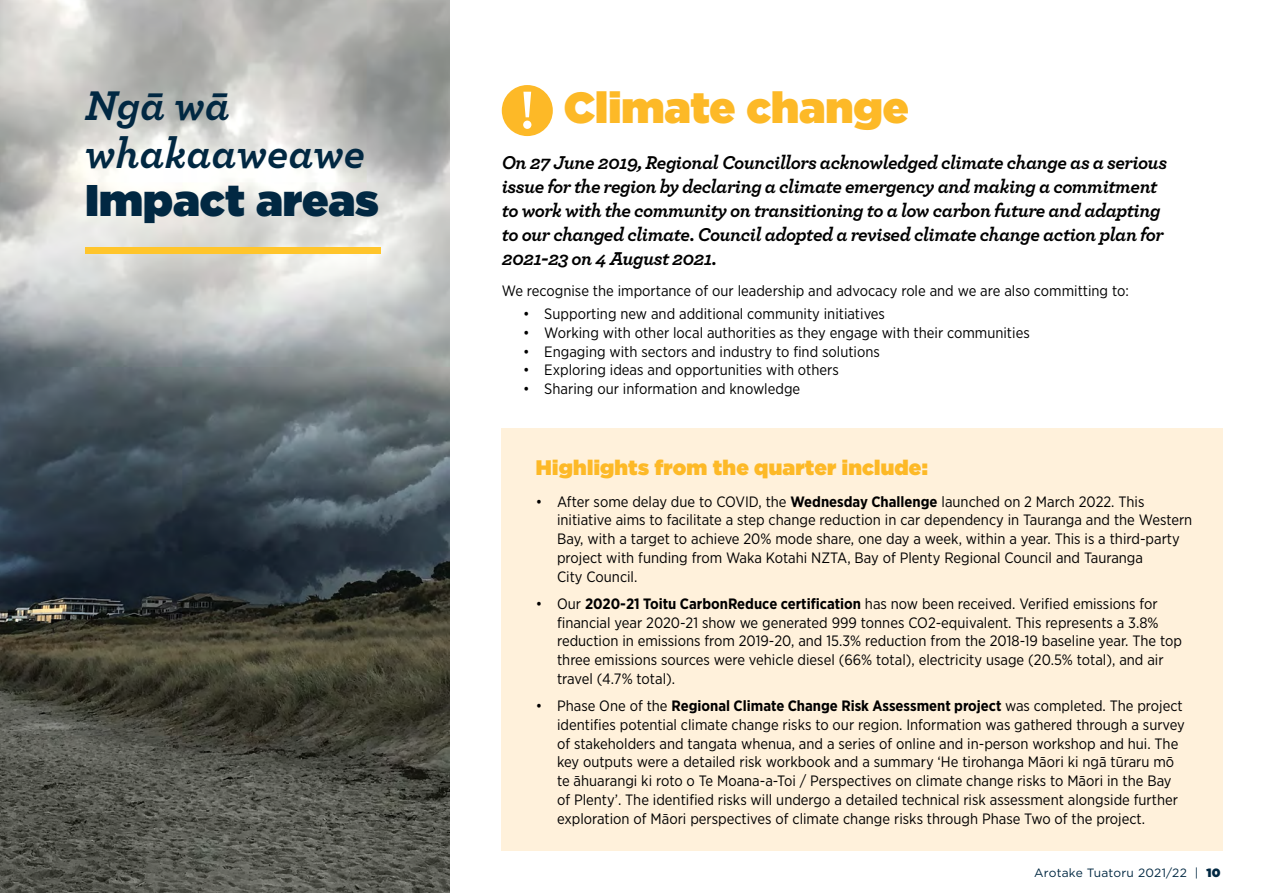
<style>
.page{position:relative;width:1263px;height:893px;background:#fff}
.page>*{position:absolute;margin:0;border:0;box-sizing:border-box;transform-origin:0 0}
.t1{font:900 44.25px "Gotham";color:#012842}
.t2{font:italic 700 43.5px/48px "Archer";color:#012842}
.t3{font:900 43.5px "Gotham";color:#fdb927}
.t4{font:900 21px "Gotham";letter-spacing:.01em;color:#fdb927}
.t5{font:italic 700 19.5px/24px "Archer";letter-spacing:-.025em;color:#000}
.t6{font:15px/18.8px "Gotham Narrow";color:#000}
.t7{font:12px "Gotham";letter-spacing:.02em;color:#012842}
.s1{font-weight:700}
.s2{font-weight:900}
</style>
<div class="page">
<div style="left:502px;top:85px;width:51px;height:51px;background:#fdb927;border-radius:50%"></div>
<svg style="left:523px;top:92px;width:8px;height:37px"></svg>
<img style="left:0;top:0;width:449px;height:893px">
<div style="left:85px;top:247px;width:296px;height:7px;background:#ffc52b"></div>
<div style="left:502px;top:428px;width:721px;height:422px;background:#fff1db"></div>
<h2 class="t2" style="left:85px;top:78px;width:282px">Ngā wā whakaaweawe</h2>
<h1 class="t1" style="left:85px;top:168px;width:295px">Impact areas</h1>
<h2 class="t3" style="left:564px;top:77px;width:347px">Climate change</h2>
<p class="t5" style="left:502px;top:149px;width:667px">On 27 June 2019, Regional Councillors acknowledged climate change as a serious issue for the region by declaring a climate emergency and making a commitment to work with the community on transitioning to a low carbon future and adapting to our changed climate. Council adopted a revised climate change action plan for 2021-23 on 4 August 2021.</p>
<p class="t6" style="left:502px;top:281px;width:628px">We recognise the importance of our leadership and advocacy role and we are also committing to:</p>
<p class="t6" style="left:523px;top:304px;width:363px">• Supporting new and additional community initiatives</p>
<p class="t6" style="left:523px;top:323px;width:508px">• Working with other local authorities as they engage with their communities</p>
<p class="t6" style="left:523px;top:342px;width:358px">• Engaging with sectors and industry to find solutions</p>
<p class="t6" style="left:523px;top:360px;width:317px">• Exploring ideas and opportunities with others</p>
<p class="t6" style="left:523px;top:379px;width:279px">• Sharing our information and knowledge</p>
<h3 class="t4" style="left:536px;top:452px;width:394px">Highlights from the quarter include:</h3>
<p class="t6" style="left:557px;top:492px;width:637px;text-indent:-21px">• After some delay due to COVID, the <span class="s1">Wednesday Challenge</span> launched on 2 March 2022. This initiative aims to facilitate a step change reduction in car dependency in Tauranga and the Western Bay, with a target to achieve 20% mode share, one day a week, within a year. This is a third-party project with funding from Waka Kotahi NZTA, Bay of Plenty Regional Council and Tauranga<br>City Council.</p>
<p class="t6" style="left:557px;top:594px;width:626px;text-indent:-21px">• Our <span class="s1">2020-21 Toitu CarbonReduce certification</span> has now been received. Verified emissions for financial year 2020-21 show we generated 999 tonnes CO2-equivalent. This represents a 3.8% reduction in emissions from 2019-20, and 15.3% reduction from the 2018-19 baseline year. The top three emissions sources were vehicle diesel (66% total), electricity usage (20.5% total), and air travel (4.7% total).</p>
<p class="t6" style="left:557px;top:696px;width:629px;text-indent:-21px">• Phase One of the <span class="s1">Regional Climate Change Risk Assessment project</span> was completed. The project identifies potential climate change risks to our region. Information was gathered through a survey of stakeholders and tangata whenua, and a series of online and in-person workshop and hui. The key outputs were a detailed risk workbook and a summary ‘He tirohanga Māori ki ngā tūraru mō te āhuarangi ki roto o Te Moana-a-Toi / Perspectives on climate change risks to Māori in the Bay of Plenty’. The identified risks will undergo a detailed technical risk assessment alongside further exploration of Māori perspectives of climate change risks through Phase Two of the project.</p>
<p class="t7" style="left:1034px;top:865px;width:188px">Arotake Tuatoru 2021/22 | <span class="s2">10</span></p>
</div>
